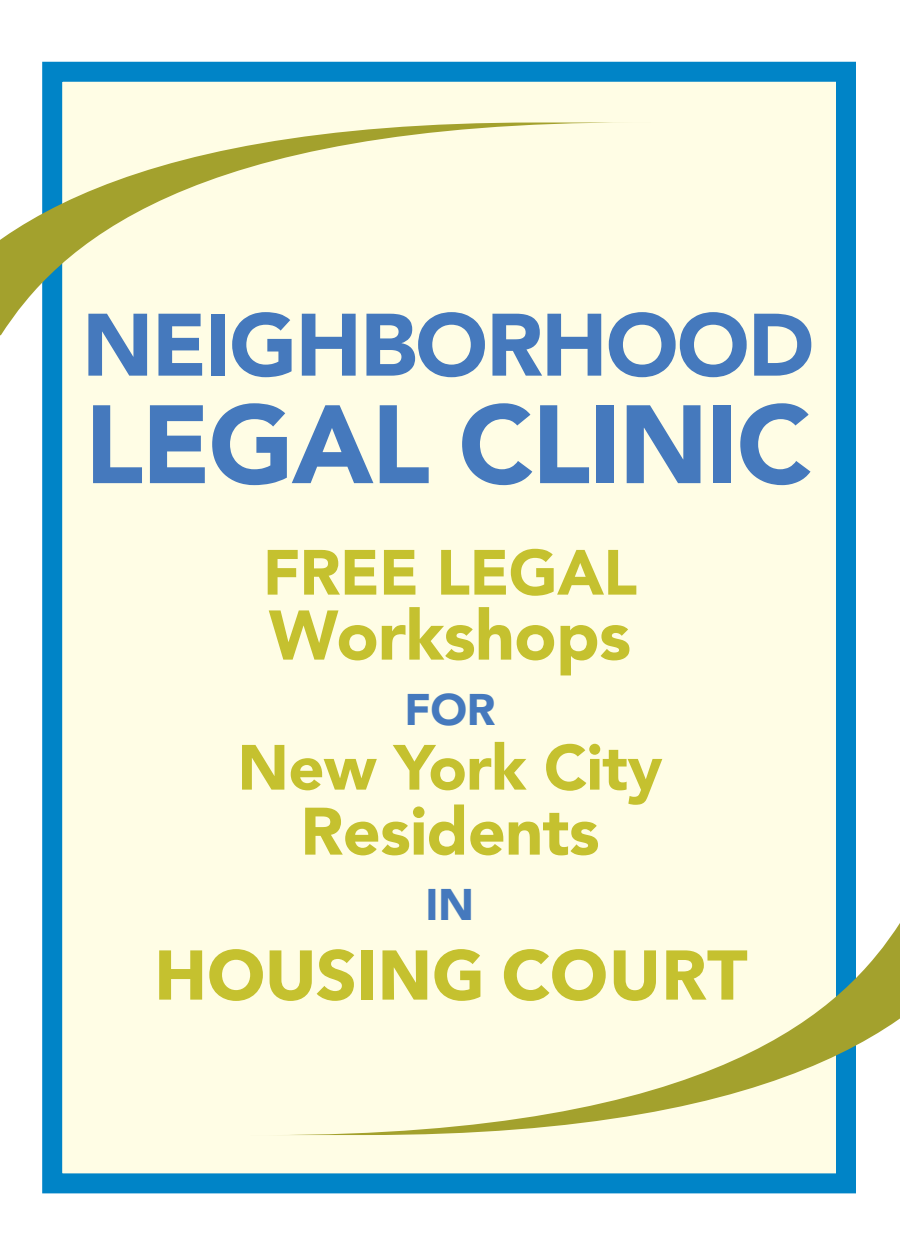
<style>
.page{position:relative;width:900px;height:1260px;background:#fff}
.page>*{position:absolute;margin:0;border:0;box-sizing:border-box;transform-origin:0 0}
.t1{font:900 110px "Avenir";letter-spacing:-.02em;color:#4579bd}
.t2{font:900 87.5px "Avenir";letter-spacing:-.02em;color:#4579bd}
.t3{font:700 69.5px "Avenir Next LT Pro";letter-spacing:-.01em;color:#c5c12f}
.t4{font:900 69.5px "Avenir";letter-spacing:-.01em;color:#c5c12f}
.t5{font:900 66.25px "Avenir";letter-spacing:-.01em;color:#c5c12f}
.t6{font:900 63.25px "Avenir";letter-spacing:-.01em;color:#c5c12f}
.t7{font:900 44.25px "Avenir";color:#4579bd}
</style>
<div class="page">
<div style="left:42px;top:62px;width:814px;height:1131px;background:#fffde5;border:20px solid #0084c7"></div>
<svg style="left:0;top:122px;width:620px;height:213px"></svg>
<svg style="left:290px;top:922px;width:610px;height:213px"></svg>
<h2 class="t2" style="left:82px;top:270px;width:734px">NEIGHBORHOOD</h2>
<h1 class="t1" style="left:84px;top:351px;width:729px">LEGAL CLINIC</h1>
<p class="t6" style="left:263px;top:518px;width:376px">FREE LEGAL</p>
<p class="t4" style="left:269px;top:576px;width:364px">Workshops</p>
<p class="t7" style="left:405px;top:671px;width:92px">FOR</p>
<p class="t6" style="left:237px;top:713px;width:427px">New York City</p>
<p class="t5" style="left:300px;top:775px;width:301px">Residents</p>
<p class="t7" style="left:426px;top:866px;width:50px">IN</p>
<p class="t3" style="left:154px;top:933px;width:595px">HOUSING COURT</p>
</div>
